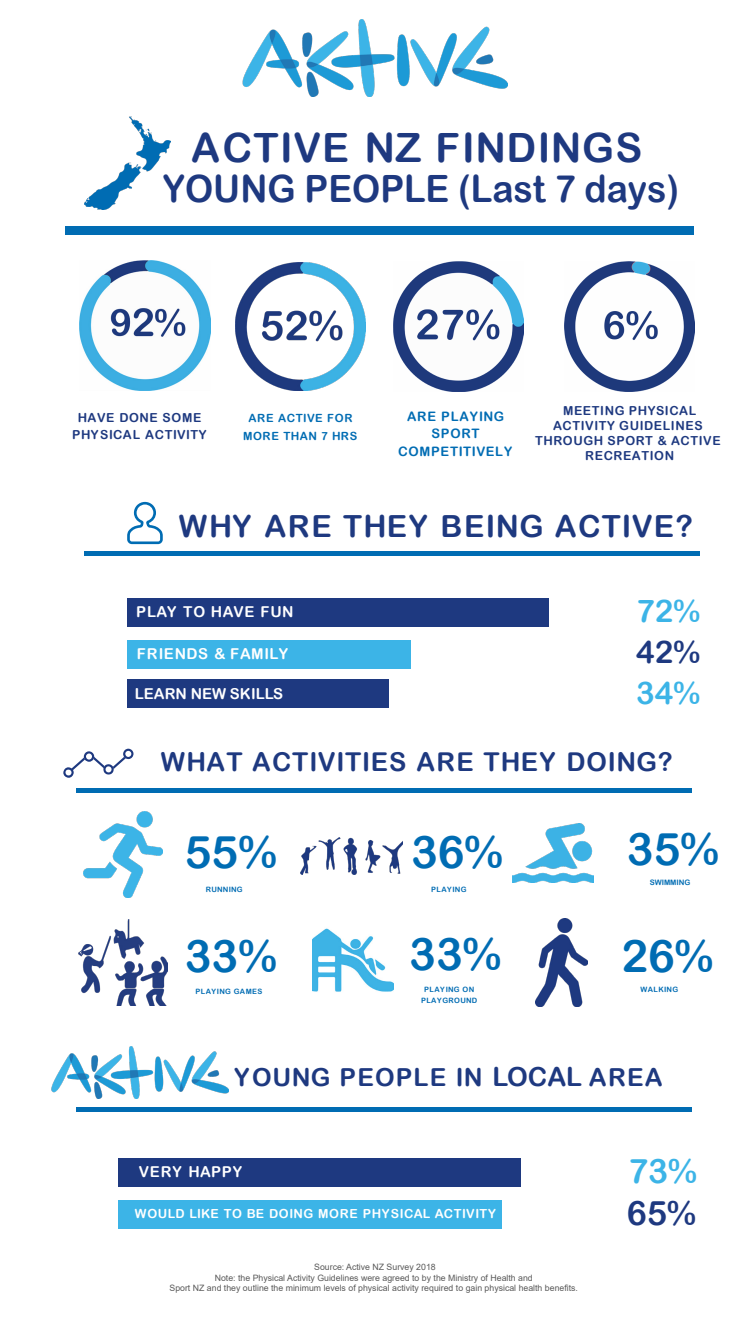
<style>
.page{position:relative;width:750px;height:1342px;background:#fff}
.page>*{position:absolute;margin:0;border:0;box-sizing:border-box;transform-origin:0 0}
.t1{font:45px "Arial Rounded MT Bold";color:#006cb3}
.t2{font:40.38px "Arial Rounded MT Bold";letter-spacing:.03em;color:#1e3980}
.t3{font:37.62px "Arial Rounded MT Bold";color:#1e3980;scale:.95 1}
.t4{font:33.75px "Arial Rounded MT Bold";color:#3cb4e7}
.t5{font:33.75px "Arial Rounded MT Bold";color:#1e3980}
.t6{font:31.25px "Arial Rounded MT Bold";color:#3cb4e7}
.t7{font:31.25px "Arial Rounded MT Bold";color:#1e3980}
.t8{font:30.5px "Arial Rounded MT Bold";letter-spacing:.035em;color:#1e3980}
.t9{font:26px "Arial Rounded MT Bold";letter-spacing:.035em;color:#1e3980}
.t10{font:24.75px "Arial Rounded MT Bold";letter-spacing:.05em;color:#1e3980}
.t11{font:15px "Arial Rounded MT Bold";letter-spacing:.04em;color:#fff}
.t12{font:15px "Arial Rounded MT Bold";color:#fff}
.t13{font:15px "Arial Rounded MT Bold";letter-spacing:.02em;color:#fff}
.t14{font:15px "Arial Rounded MT Bold";letter-spacing:.06em;color:#fff}
.t15{font:13px/17.9px "Arial Rounded MT Bold";letter-spacing:.06em;color:#006cb3;text-align:center}
.t16{font:12.5px "Arial Rounded MT Bold";letter-spacing:.04em;color:#fff}
.t17{font:12.38px/14.9px "Arial Rounded MT Bold";letter-spacing:.045em;color:#1e3980;text-align:center}
.t18{font:11.25px/18.6px "Arial Rounded MT Bold";letter-spacing:.045em;color:#006cb3;text-align:center}
.t19{font:8.75px/10.5px "Arial";color:#595959;text-align:center}
.t20{font:7.5px "Arial Rounded MT Bold";color:#006cb3}
.t21{font:7.38px/10.1px "Arial Rounded MT Bold";letter-spacing:.06em;color:#006cb3;text-align:center}
.t22{font:7.38px "Arial Rounded MT Bold";letter-spacing:.02em;color:#006cb3}
.s1{font-size:26.25px}
</style>
<div class="page">
<div style="left:65px;top:227px;width:628px;height:8px;background:#006cb3"></div>
<hr style="left:76px;top:788px;width:616px;height:4px;background:#006cb3">
<svg style="left:63px;top:748px;width:71px;height:29px"></svg>
<div style="left:127px;top:598px;width:422px;height:28px;background:#1e3980"></div>
<div style="left:127px;top:640px;width:284px;height:28px;background:#3cb4e7"></div>
<div style="left:127px;top:679px;width:262px;height:28px;background:#1e3980"></div>
<svg style="left:127px;top:502px;width:36px;height:42px"></svg>
<div style="left:76px;top:1107px;width:616px;height:5px;background:#006cb3"></div>
<img style="left:536px;top:918px;width:51px;height:87px">
<img style="left:83px;top:811px;width:80px;height:86px">
<img style="left:84px;top:116px;width:86px;height:94px">
<div style="left:84px;top:551px;width:616px;height:5px;background:#006cb3"></div>
<img style="left:512px;top:823px;width:82px;height:58px">
<img style="left:300px;top:837px;width:103px;height:37px">
<img style="left:313px;top:928px;width:80px;height:64px">
<img style="left:79px;top:919px;width:88px;height:85px">
<div style="left:118px;top:1158px;width:403px;height:28px;background:#1e3980"></div>
<div style="left:118px;top:1200px;width:383px;height:28px;background:#3cb4e7"></div>
<img style="left:80px;top:261px;width:130px;height:130px">
<img style="left:236px;top:262px;width:130px;height:129px">
<img style="left:394px;top:262px;width:130px;height:129px">
<img style="left:565px;top:261px;width:130px;height:131px">
<img style="left:51px;top:1046px;width:178px;height:51px">
<img style="left:242px;top:19px;width:266px;height:77px">
<h2 class="t2" style="left:191px;top:124px;width:453px">ACTIVE NZ FINDINGS</h2>
<h3 class="t3" style="left:163px;top:166px;width:545px">YOUNG PEOPLE (Last 7 days)</h3>
<h3 class="t17" style="left:72px;top:409px;width:136px;line-height:17px">HAVE DONE SOME<br>PHYSICAL ACTIVITY</h3>
<p class="t18" style="left:243px;top:408px;width:116px">ARE ACTIVE FOR<br>MORE THAN 7 HRS</p>
<h3 class="t15" style="left:398px;top:407px;width:115px">ARE PLAYING<br>SPORT<br>COMPETITIVELY</h3>
<h3 class="t17" style="left:535px;top:403px;width:187px">MEETING PHYSICAL<br>ACTIVITY GUIDELINES<br>THROUGH SPORT &amp; ACTIVE<br>RECREATION</h3>
<h3 class="t8" style="left:179px;top:507px;width:516px">WHY ARE THEY BEING ACTIVE?</h3>
<h3 class="t13" style="left:136px;top:602px;width:159px">PLAY TO HAVE FUN</h3>
<h3 class="t11" style="left:137px;top:644px;width:153px">FRIENDS &amp; FAMILY</h3>
<h3 class="t12" style="left:135px;top:685px;width:150px">LEARN NEW SKILLS</h3>
<h3 class="t6" style="left:636px;top:592px;width:65px">72%</h3>
<h3 class="t7" style="left:636px;top:633px;width:65px">42%</h3>
<h3 class="t6" style="left:636px;top:673px;width:65px">34%</h3>
<h3 class="t9" style="left:161px;top:746px;width:514px">WHAT ACTIVITIES ARE THEY DOING?</h3>
<h1 class="t1" style="left:185px;top:825px;width:93px">55%</h1>
<h1 class="t1" style="left:411px;top:825px;width:93px">36%</h1>
<h1 class="t1" style="left:627px;top:822px;width:93px">35%</h1>
<p class="t22" style="left:206px;top:884px;width:39px">RUNNING</p>
<p class="t21" style="left:431px;top:883px;width:37px">PLAYING</p>
<p class="t20" style="left:650px;top:878px;width:42px">SWIMMING</p>
<h1 class="t1" style="left:185px;top:929px;width:93px">33%</h1>
<h1 class="t1" style="left:409px;top:926px;width:93px">33%</h1>
<h1 class="t1" style="left:622px;top:929px;width:93px">26%</h1>
<p class="t21" style="left:196px;top:986px;width:68px">PLAYING GAMES</p>
<p class="t21" style="left:421px;top:984px;width:58px">PLAYING ON<br>PLAYGROUND</p>
<p class="t21" style="left:640px;top:983px;width:39px">WALKING</p>
<h3 class="t10" style="left:234px;top:1062px;width:430px">YOUNG PEOPLE IN <span class="s1">LOCAL</span> AREA</h3>
<h3 class="t14" style="left:139px;top:1162px;width:105px">VERY HAPPY</h3>
<h3 class="t16" style="left:135px;top:1206px;width:362px">WOULD LIKE TO BE DOING MORE PHYSICAL ACTIVITY</h3>
<p class="t19" style="left:170px;top:1261px;width:410px">Source: Active NZ Survey 2018<br>Note: the Physical Activity Guidelines were agreed to by the Ministry of Health and<br>Sport NZ and they outline the minimum levels of physical activity required to gain physical health benefits.</p>
<h3 class="t4" style="left:628px;top:1151px;width:70px">73%</h3>
<h3 class="t5" style="left:627px;top:1193px;width:70px">65%</h3>
</div>
